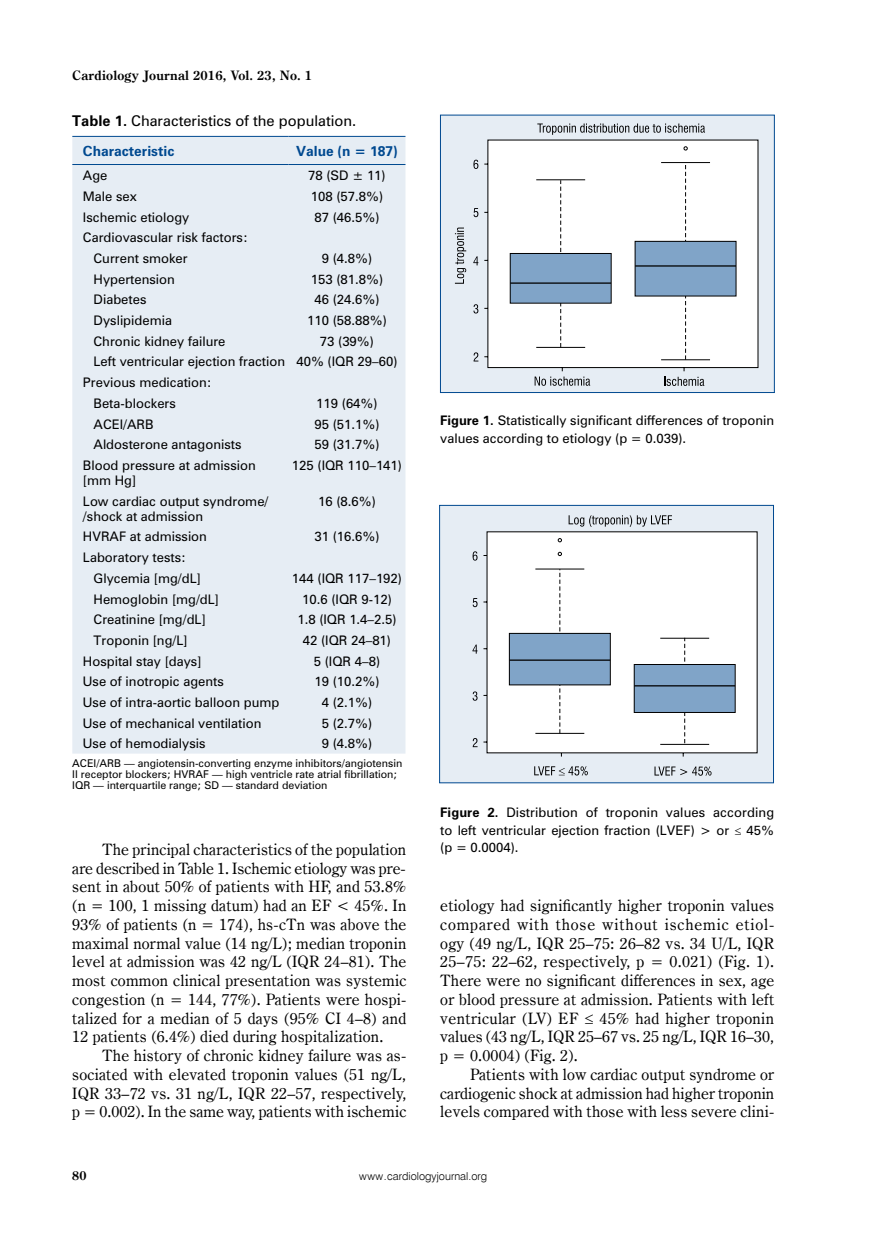
<style>
.page{position:relative;width:872px;height:1234px;background:#fff}
.page>*{position:absolute;margin:0;border:0;box-sizing:border-box;transform-origin:0 0}
.t1{font:15.75px/18.8px "Century Oldst EU";letter-spacing:.015em;color:#000;text-align:justify}
.t2{font:13.5px "Zurich PL";color:#000}
.t3{font:700 13.05px "Century Oldst EU";letter-spacing:.015em;color:#000}
.t4{font:700 12.75px "Zurich PL";color:#004990}
.t5{font:700 12.75px "Century Oldst EU";color:#000}
.t6{font:12px/17.2px "Zurich PL";color:#000}
.t7{font:10.95px "Swis 721 Lt EU";color:#000}
.t8{font:9.75px/10.9px "Zurich PL";color:#000}
.s1{font-weight:700}
</style>
<div class="page">
<div style="left:72px;top:137px;width:333px;height:616px;background:#e6edf4"></div>
<hr style="left:72px;top:136px;width:216px;height:1px;background:#004990">
<hr style="left:288px;top:136px;width:117px;height:1px;background:#004990">
<hr style="left:72px;top:164px;width:216px;height:1px;background:#004990">
<hr style="left:288px;top:164px;width:117px;height:1px;background:#004990">
<div style="left:440px;top:115px;width:334px;height:277px;background:#e6edf4"></div>
<div style="left:440px;top:115px;width:334px;height:278px;border:1px solid #004990"></div>
<svg style="left:484px;top:139px;width:275px;height:233px"></svg>
<svg style="left:473px;top:352px;width:5px;height:9px"></svg>
<svg style="left:473px;top:304px;width:5px;height:9px"></svg>
<svg style="left:473px;top:256px;width:5px;height:9px"></svg>
<svg style="left:473px;top:208px;width:5px;height:9px"></svg>
<svg style="left:473px;top:160px;width:5px;height:9px"></svg>
<svg style="left:455px;top:227px;width:11px;height:57px"></svg>
<svg style="left:537px;top:123px;width:168px;height:12px"></svg>
<svg style="left:534px;top:376px;width:56px;height:9px"></svg>
<svg style="left:664px;top:376px;width:40px;height:10px"></svg>
<svg style="left:560px;top:180px;width:1px;height:167px"></svg>
<svg style="left:685px;top:163px;width:1px;height:196px"></svg>
<hr style="left:536px;top:347px;width:49px;height:1px;background:#000">
<hr style="left:661px;top:359px;width:49px;height:1px;background:#000">
<hr style="left:536px;top:179px;width:49px;height:1px;background:#000">
<hr style="left:661px;top:162px;width:49px;height:1px;background:#000">
<div style="left:510px;top:253px;width:101px;height:50px;background:#80a4c8"></div>
<div style="left:510px;top:253px;width:101px;height:50px;border:1px solid #000"></div>
<div style="left:635px;top:241px;width:101px;height:55px;background:#80a4c8"></div>
<div style="left:634px;top:241px;width:102px;height:55px;border:1px solid #000"></div>
<hr style="left:510px;top:282px;width:101px;height:2px;background:#000">
<hr style="left:635px;top:265px;width:101px;height:1px;background:#000">
<svg style="left:684px;top:146px;width:3px;height:4px"></svg>
<div style="left:439px;top:505px;width:334px;height:277px;background:#e6edf4"></div>
<div style="left:439px;top:505px;width:335px;height:278px;border:1px solid #004990"></div>
<svg style="left:483px;top:531px;width:275px;height:226px"></svg>
<svg style="left:473px;top:738px;width:4px;height:9px"></svg>
<svg style="left:472px;top:691px;width:5px;height:9px"></svg>
<svg style="left:472px;top:644px;width:5px;height:9px"></svg>
<svg style="left:473px;top:598px;width:4px;height:9px"></svg>
<svg style="left:472px;top:551px;width:5px;height:9px"></svg>
<svg style="left:568px;top:515px;width:104px;height:12px"></svg>
<svg style="left:534px;top:766px;width:54px;height:9px"></svg>
<svg style="left:654px;top:766px;width:57px;height:9px"></svg>
<svg style="left:559px;top:569px;width:1px;height:163px"></svg>
<svg style="left:684px;top:638px;width:1px;height:105px"></svg>
<hr style="left:535px;top:732px;width:49px;height:1px;background:#000">
<hr style="left:660px;top:743px;width:49px;height:1px;background:#000">
<hr style="left:535px;top:568px;width:49px;height:1px;background:#000">
<hr style="left:660px;top:637px;width:49px;height:1px;background:#000">
<div style="left:509px;top:633px;width:101px;height:51px;background:#80a4c8"></div>
<div style="left:509px;top:632px;width:102px;height:53px;border:1px solid #000"></div>
<div style="left:634px;top:664px;width:101px;height:48px;background:#80a4c8"></div>
<div style="left:634px;top:664px;width:101px;height:48px;border:1px solid #000"></div>
<hr style="left:509px;top:659px;width:101px;height:1px;background:#000">
<hr style="left:634px;top:685px;width:101px;height:1px;background:#000">
<svg style="left:558px;top:538px;width:3px;height:4px"></svg>
<p class="t3" style="left:72px;top:67px;width:241px">Cardiology Journal 2016, Vol. 23, No. 1</p>
<p class="t2" style="left:72px;top:111px;width:285px"><span class="s1">Table 1.</span> Characteristics of the population.</p>
<p class="t4" style="left:83px;top:142px;width:93px">Characteristic</p>
<p class="t4" style="left:296px;top:142px;width:103px">Value (n = 187)</p>
<p class="t6" style="left:83px;top:167px;width:26px">Age</p>
<p class="t6" style="left:308px;top:167px;width:79px">78 (SD ± 11)</p>
<p class="t6" style="left:83px;top:187px;width:56px">Male sex</p>
<p class="t6" style="left:311px;top:187px;width:74px">108 (57.8%)</p>
<p class="t6" style="left:83px;top:208px;width:108px">Ischemic etiology</p>
<p class="t6" style="left:314px;top:208px;width:67px">87 (46.5%)</p>
<p class="t6" style="left:94px;top:227px;width:156px;line-height:20.7px;text-indent:-11px">Cardiovascular risk factors:<br>Current smoker</p>
<p class="t6" style="left:322px;top:249px;width:52px">9 (4.8%)</p>
<p class="t6" style="left:94px;top:270px;width:83px">Hypertension</p>
<p class="t6" style="left:311px;top:270px;width:74px">153 (81.8%)</p>
<p class="t6" style="left:94px;top:291px;width:54px">Diabetes</p>
<p class="t6" style="left:314px;top:291px;width:67px">46 (24.6%)</p>
<p class="t6" style="left:94px;top:311px;width:80px">Dyslipidemia</p>
<p class="t6" style="left:307px;top:311px;width:81px">110 (58.88%)</p>
<p class="t6" style="left:94px;top:332px;width:133px">Chronic kidney failure</p>
<p class="t6" style="left:320px;top:332px;width:56px">73 (39%)</p>
<p class="t6" style="left:94px;top:353px;width:305px">Left ventricular ejection fraction 40% (IQR 29–60)</p>
<p class="t6" style="left:83px;top:373px;width:130px">Previous medication:</p>
<p class="t6" style="left:94px;top:394px;width:84px">Beta-blockers</p>
<p class="t6" style="left:316px;top:394px;width:63px">119 (64%)</p>
<p class="t6" style="left:94px;top:415px;width:61px">ACEI/ARB</p>
<p class="t6" style="left:314px;top:415px;width:67px">95 (51.1%)</p>
<p class="t6" style="left:94px;top:436px;width:149px">Aldosterone antagonists</p>
<p class="t6" style="left:314px;top:436px;width:67px">59 (31.7%)</p>
<p class="t6" style="left:83px;top:457px;width:174px;line-height:15px">Blood pressure at admission [mm Hg]</p>
<p class="t6" style="left:292px;top:456px;width:112px">125 (IQR 110–141)</p>
<p class="t6" style="left:83px;top:493px;width:187px;line-height:15px">Low cardiac output syndrome/ /shock at admission</p>
<p class="t6" style="left:318px;top:492px;width:59px">16 (8.6%)</p>
<p class="t6" style="left:83px;top:528px;width:125px">HVRAF at admission</p>
<p class="t6" style="left:314px;top:528px;width:67px">31 (16.6%)</p>
<p class="t6" style="left:94px;top:547px;width:109px;line-height:20.7px;text-indent:-11px">Laboratory tests:<br>Glycemia [mg/dL]</p>
<p class="t6" style="left:292px;top:569px;width:112px">144 (IQR 117–192)</p>
<p class="t6" style="left:94px;top:590px;width:127px">Hemoglobin [mg/dL]</p>
<p class="t6" style="left:302px;top:590px;width:91px">10.6 (IQR 9-12)</p>
<p class="t6" style="left:94px;top:610px;width:114px">Creatinine [mg/dL]</p>
<p class="t6" style="left:297px;top:610px;width:101px">1.8 (IQR 1.4–2.5)</p>
<p class="t6" style="left:94px;top:631px;width:96px">Troponin [ng/L]</p>
<p class="t6" style="left:303px;top:631px;width:90px">42 (IQR 24–81)</p>
<p class="t6" style="left:83px;top:652px;width:120px">Hospital stay [days]</p>
<p class="t6" style="left:314px;top:652px;width:68px">5 (IQR 4–8)</p>
<p class="t6" style="left:83px;top:672px;width:142px">Use of inotropic agents</p>
<p class="t6" style="left:314px;top:672px;width:67px">19 (10.2%)</p>
<p class="t6" style="left:83px;top:693px;width:198px">Use of intra-aortic balloon pump</p>
<p class="t6" style="left:322px;top:693px;width:52px">4 (2.1%)</p>
<p class="t6" style="left:83px;top:714px;width:180px">Use of mechanical ventilation</p>
<p class="t6" style="left:322px;top:714px;width:52px">5 (2.7%)</p>
<p class="t6" style="left:83px;top:734px;width:124px">Use of hemodialysis</p>
<p class="t6" style="left:322px;top:734px;width:52px">9 (4.8%)</p>
<p class="t8" style="left:72px;top:757px;width:331px">ACEI/ARB — angiotensin-converting enzyme inhibitors/angiotensin<br>II receptor blockers; HVRAF — high ventricle rate atrial fibrillation;<br>IQR — interquartile range; SD — standard deviation</p>
<p class="t1" style="left:72px;top:839px;width:336px;text-indent:30px">The principal characteristics of the population are described in Table 1. Ischemic etiology was pre&shy;sent in about 50% of patients with HF, and 53.8% (n = 100, 1 missing datum) had an EF &lt; 45%. In 93% of patients (n = 174), hs-cTn was above the maximal normal value (14 ng/L); median troponin level at admission was 42 ng/L (IQR 24–81). The most common clinical presentation was systemic congestion (n = 144, 77%). Patients were hospi&shy;talized for a median of 5 days (95% CI 4–8) and 12 patients (6.4%) died during hospitalization.</p>
<p class="t1" style="left:72px;top:1046px;width:335px;text-indent:30px">The history of chronic kidney failure was as&shy;sociated with elevated troponin values (51 ng/L, IQR 33–72 vs. 31 ng/L, IQR 22–57, respectively, p = 0.002). In the same way, patients with ischemic</p>
<p class="t6" style="left:440px;top:412px;width:335px"><span class="s1">Figure 1.</span> Statistically significant differences of troponin values according to etiology (p = 0.039).</p>
<p class="t6" style="left:440px;top:803px;width:335px;text-align:justify"><span class="s1">Figure 2.</span> Distribution of troponin values according to left ventricular ejection fraction (LVEF) &gt; or ≤ 45% (p = 0.0004).</p>
<p class="t1" style="left:440px;top:896px;width:335px">etiology had significantly higher troponin values compared with those without ischemic etiol&shy;ogy (49 ng/L, IQR 25–75: 26–82 vs. 34 U/L, IQR 25–75: 22–62, respectively, p = 0.021) (Fig. 1).<br>There were no significant differences in sex, age or blood pressure at admission. Patients with left ventricular (LV) EF ≤ 45% had higher troponin values (43 ng/L, IQR 25–67 vs. 25 ng/L, IQR 16–30, p = 0.0004) (Fig. 2).</p>
<p class="t1" style="left:440px;top:1064px;width:335px;text-indent:30px">Patients with low cardiac output syndrome or cardiogenic shock at admission had higher troponin levels compared with those with less severe clini-</p>
<p class="t5" style="left:72px;top:1167px;width:16px">80</p>
<p class="t7" style="left:359px;top:1169px;width:129px">www.cardiologyjournal.org</p>
</div>
